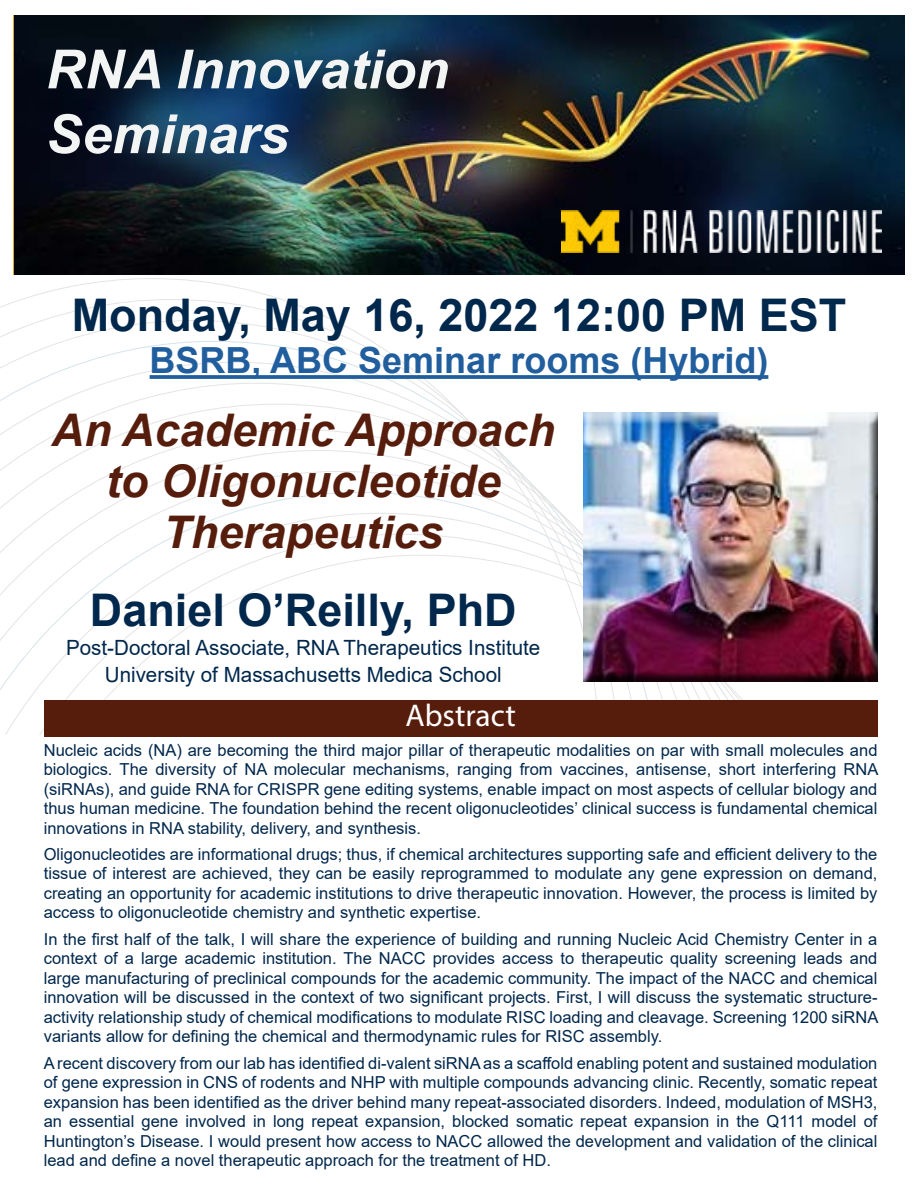
<style>
.page{position:relative;width:918px;height:1188px;background:#fff}
.page>*{position:absolute;margin:0;border:0;box-sizing:border-box;transform-origin:0 0}
.t1{font:italic 700 54px/64.8px "Arial";color:#f3f4f4}
.t2{font:italic 700 45px/51px "Arial";color:#571d0c;text-align:center}
.t3{font:700 45px "Arial";color:#00274c}
.t4{font:700 36px "Arial";color:#215e9e}
.t5{font:31.5px "Myriad Pro";color:#fff}
.t6{font:21px/27px "Arial";color:#00274c;text-align:center}
.t7{font:16.5px/19.5px "Arial";color:#00274c;text-align:justify}
</style>
<div class="page">
<svg style="left:1px;top:486px;width:554px;height:21px"></svg>
<svg style="left:0;top:507px;width:572px;height:21px"></svg>
<svg style="left:0;top:528px;width:743px;height:206px"></svg>
<div style="left:44px;top:700px;width:834px;height:36px;background:#571d0c"></div>
<img style="left:14px;top:15px;width:890px;height:259px">
<svg style="left:150px;top:375px;width:618px;height:4px;background:#2c66a2"></svg>
<div style="left:572px;top:402px;width:314px;height:280px;background:#fff"></div>
<div style="left:577px;top:406px;width:312px;height:276px;background:#000;opacity:.75"></div>
<img style="left:562px;top:211px;width:320px;height:42px">
<h1 class="t1" style="left:46px;top:39px;width:405px">RNA Innovation<br>Seminars</h1>
<h2 class="t3" style="left:72px;top:284px;width:776px">Monday, May 16, 2022 12:00 PM EST</h2>
<h3 class="t4" style="left:150px;top:335px;width:620px">BSRB, ABC Seminar rooms (Hybrid)</h3>
<h2 class="t2" style="left:52px;top:406px;width:505px">An Academic Approach to Oligonucleotide<br>Therapeutics</h2>
<h2 class="t3" style="left:90px;top:578px;width:428px">Daniel O’Reilly, PhD</h2>
<p class="t6" style="left:66px;top:634px;width:476px">Post-Doctoral Associate, RNA Therapeutics Institute<br>University of Massachusetts Medica School</p>
<h3 class="t5" style="left:406px;top:696px;width:112px">Abstract</h3>
<p class="t7" style="left:44px;top:740px;width:836px">Nucleic acids (NA) are becoming the third major pillar of therapeutic modalities on par with small molecules and biologics. The diversity of NA molecular mechanisms, ranging from vaccines, antisense, short interfering RNA (siRNAs), and guide RNA for CRISPR gene editing systems, enable impact on most aspects of cellular biology and thus human medicine. The foundation behind the recent oligonucleotides’ clinical success is fundamental chemical innovations in RNA stability, delivery, and synthesis.</p>
<p class="t7" style="left:44px;top:844px;width:835px">Oligonucleotides are informational drugs; thus, if chemical architectures supporting safe and efficient delivery to the tissue of interest are achieved, they can be easily reprogrammed to modulate any gene expression on demand, creating an opportunity for academic institutions to drive therapeutic innovation. However, the process is limited by access to oligonucleotide chemistry and synthetic expertise.</p>
<p class="t7" style="left:44px;top:929px;width:836px">In the first half of the talk, I will share the experience of building and running Nucleic Acid Chemistry Center in a context of a large academic institution. The NACC provides access to therapeutic quality screening leads and large manufacturing of preclinical compounds for the academic community. The impact of the NACC and chemical innovation will be discussed in the context of two significant projects. First, I will discuss the systematic structure&shy;activity relationship study of chemical modifications to modulate RISC loading and cleavage. Screening 1200 siRNA variants allow for defining the chemical and thermodynamic rules for RISC assembly.</p>
<p class="t7" style="left:44px;top:1053px;width:835px">A recent discovery from our lab has identified di-valent siRNA as a scaffold enabling potent and sustained modulation of gene expression in CNS of rodents and NHP with multiple compounds advancing clinic. Recently, somatic repeat expansion has been identified as the driver behind many repeat-associated disorders. Indeed, modulation of MSH3, an essential gene involved in long repeat expansion, blocked somatic repeat expansion in the Q111 model of Huntington’s Disease. I would present how access to NACC allowed the development and validation of the clinical lead and define a novel therapeutic approach for the treatment of HD.</p>
</div>
